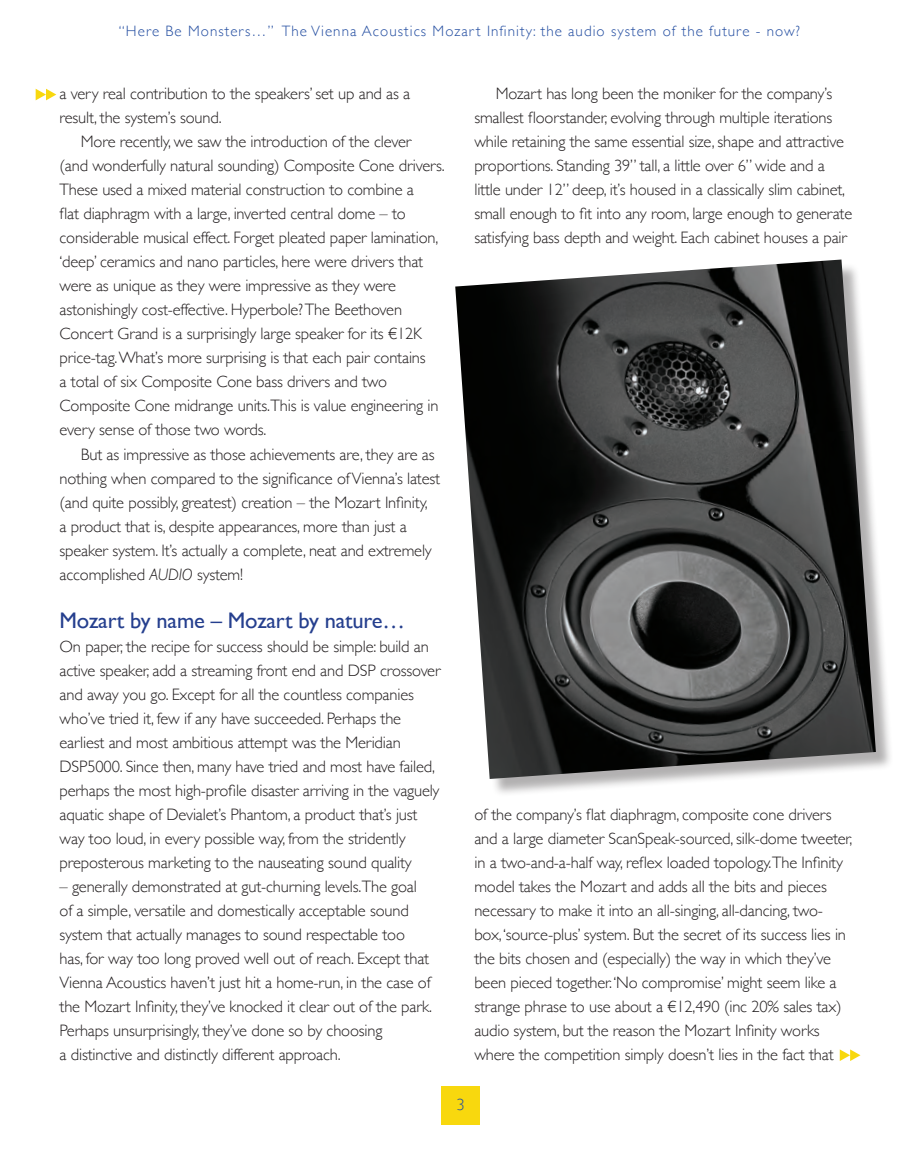
<style>
.page{position:relative;width:919px;height:1149px;background:#fff}
.page>*{position:absolute;margin:0;border:0;box-sizing:border-box;transform-origin:0 0}
.t1{font:22.5px "Gill Sans";letter-spacing:-.01em;color:#253f8e}
.t2{font:300 16.5px/24px "Gill Sans";letter-spacing:-.01em;color:#231f20}
.t3{font:300 16.5px "Gill Sans";color:#244ea1}
.t4{font:300 15px "Gill Sans";letter-spacing:.07em;color:#244ea1}
.s1{font-style:italic}
</style>
<div class="page">
<div style="left:441px;top:1085px;width:38px;height:39px;background:#f8d80e"></div>
<svg style="left:36px;top:89px;width:20px;height:11px"></svg>
<svg style="left:839px;top:1049px;width:21px;height:11px"></svg>
<div style="left:458px;top:262px;width:436px;height:535px;background:#231f20;opacity:.35"></div>
<img style="left:455px;top:259px;width:420px;height:519px">
<p class="t4" style="left:119px;top:19px;width:682px">“Here Be Monsters…” The Vienna Acoustics Mozart Infinity: the audio system of the future - now?</p>
<p class="t2" style="left:60px;top:81px;width:352px">a very real contribution to the speakers’ set up and as a result, the system’s sound.</p>
<p class="t2" style="left:60px;top:129px;width:386px;text-indent:21px">More recently, we saw the introduction of the clever<br>(and wonderfully natural sounding) Composite Cone drivers.<br>These used a mixed material construction to combine a<br>flat diaphragm with a large, inverted central dome – to considerable musical effect. Forget pleated paper lamination, ‘deep’ ceramics and nano particles, here were drivers that were as unique as they were impressive as they were astonishingly cost-effective. Hyperbole? The Beethoven Concert Grand is a surprisingly large speaker for its €12K price-tag. What’s more surprising is that each pair contains<br>a total of six Composite Cone bass drivers and two Composite Cone midrange units.This is value engineering in every sense of those two words.</p>
<p class="t2" style="left:60px;top:441px;width:382px;text-indent:21px">But as impressive as those achievements are, they are as nothing when compared to the significance of Vienna’s latest (and quite possibly, greatest) creation – the Mozart Infinity,<br>a product that is, despite appearances, more than just a speaker system. It’s actually a complete, neat and extremely accomplished <span class="s1">AUDIO</span> system!</p>
<h1 class="t1" style="left:60px;top:606px;width:347px">Mozart by name – Mozart by nature…</h1>
<p class="t2" style="left:60px;top:633px;width:382px">On paper, the recipe for success should be simple: build an active speaker, add a streaming front end and DSP crossover and away you go. Except for all the countless companies who’ve tried it, few if any have succeeded. Perhaps the earliest and most ambitious attempt was the Meridian DSP5000. Since then, many have tried and most have failed, perhaps the most high-profile disaster arriving in the vaguely aquatic shape of Devialet’s Phantom, a product that’s just way too loud, in every possible way, from the stridently preposterous marketing to the nauseating sound quality</p>
<p class="t2" style="left:60px;top:873px;width:374px">– generally demonstrated at gut-churning levels.The goal of a simple, versatile and domestically acceptable sound system that actually manages to sound respectable too has, for way too long proved well out of reach. Except that Vienna Acoustics haven’t just hit a home-run, in the case of the Mozart Infinity, they’ve knocked it clear out of the park.<br>Perhaps unsurprisingly, they’ve done so by choosing<br>a distinctive and distinctly different approach.</p>
<p class="t2" style="left:474px;top:81px;width:379px;text-indent:21px">Mozart has long been the moniker for the company’s smallest floorstander, evolving through multiple iterations while retaining the same essential size, shape and attractive proportions. Standing 39” tall, a little over 6” wide and a little under 12” deep, it’s housed in a classically slim cabinet, small enough to fit into any room, large enough to generate satisfying bass depth and weight. Each cabinet houses a pair</p>
<p class="t2" style="left:474px;top:801px;width:379px">of the company’s flat diaphragm, composite cone drivers and a large diameter ScanSpeak-sourced, silk-dome tweeter, in a two-and-a-half way, reflex loaded topology.The Infinity model takes the Mozart and adds all the bits and pieces necessary to make it into an all-singing, all-dancing, two&shy;box, ‘source-plus’ system. But the secret of its success lies in the bits chosen and (especially) the way in which they’ve been pieced together. ‘No compromise’ might seem like a strange phrase to use about a €12,490 (inc 20% sales tax) audio system, but the reason the Mozart Infinity works where the competition simply doesn’t lies in the fact that</p>
<p class="t3" style="left:456px;top:1091px;width:10px">3</p>
</div>
